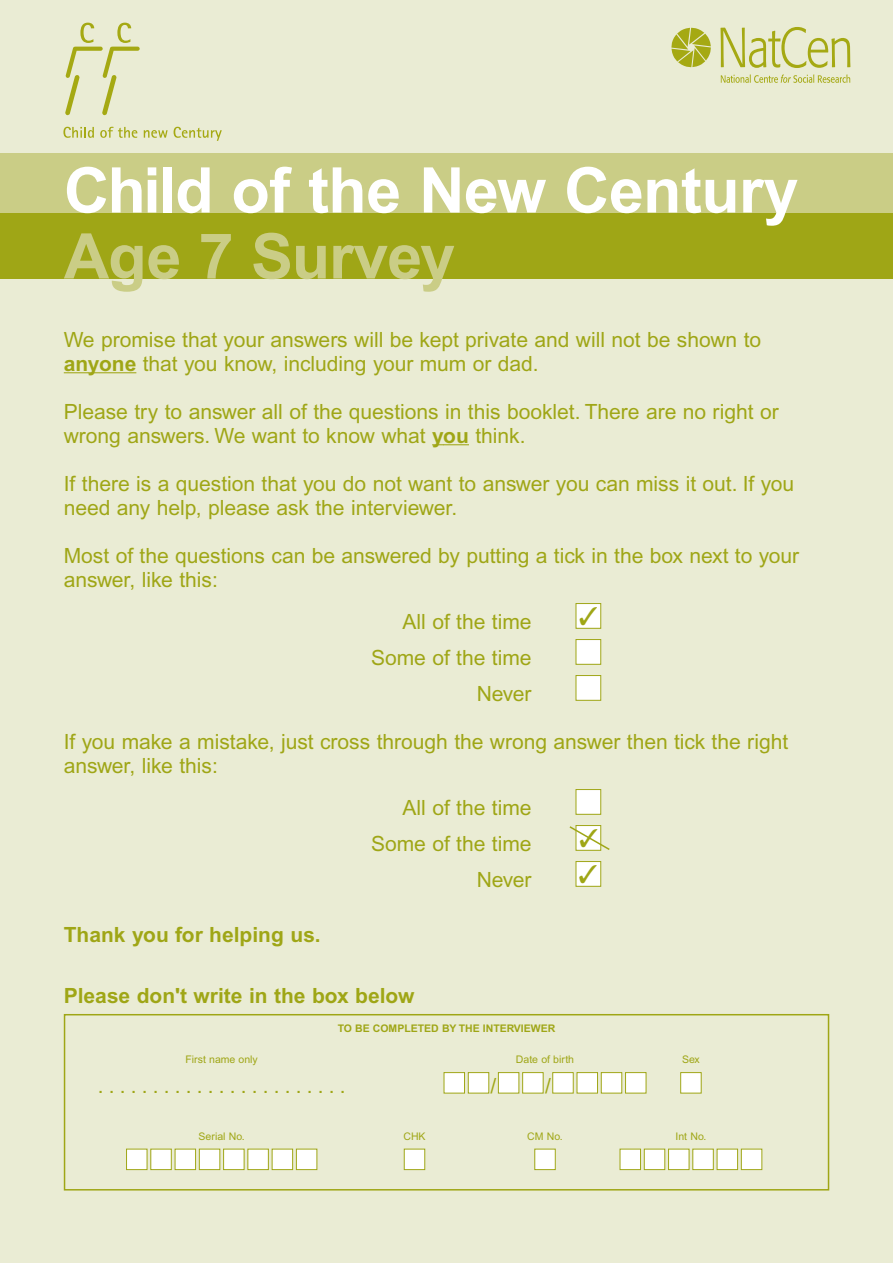
<style>
.page{position:relative;width:893px;height:1263px;background:#fff}
.page>*{position:absolute;margin:0;border:0;box-sizing:border-box;transform-origin:0 0}
.t1{font:700 63px "Arial";letter-spacing:-.01em;color:#fff}
.t2{font:700 63px "Arial";letter-spacing:-.015em;color:#cacd86}
.t3{font:21px/24px "Arial";color:#9fa616}
.t4{font:700 21px "Arial";color:#9fa616}
.t5{font:10.5px "Arial";color:#9fa616}
.t6{font:700 10.5px "Arial";color:#9fa616}
.s1{font-weight:700}
</style>
<div class="page">
<div style="left:0;top:0;width:893px;height:271px;background:#eaecd4"></div>
<div style="left:0;top:235px;width:893px;height:1028px;background:#eaecd4"></div>
<div style="left:0;top:153px;width:893px;height:126px;background:#9fa616"></div>
<div style="left:0;top:153px;width:893px;height:60px;background:#cacd86"></div>
<svg style="left:64px;top:372px;width:35px;height:1px"></svg>
<hr style="left:99px;top:372px;width:37px;height:1px;background:#9fa616">
<svg style="left:432px;top:444px;width:37px;height:1px"></svg>
<div style="left:576px;top:862px;width:25px;height:24px;background:#fff"></div>
<div style="left:576px;top:861px;width:25px;height:26px;border:1px solid #9fa616"></div>
<div style="left:576px;top:790px;width:25px;height:24px;background:#fff"></div>
<div style="left:576px;top:789px;width:25px;height:26px;border:1px solid #9fa616"></div>
<div style="left:576px;top:676px;width:25px;height:24px;background:#fff"></div>
<div style="left:576px;top:675px;width:25px;height:26px;border:1px solid #9fa616"></div>
<div style="left:576px;top:640px;width:25px;height:24px;background:#fff"></div>
<div style="left:576px;top:639px;width:25px;height:26px;border:1px solid #9fa616"></div>
<div style="left:576px;top:604px;width:25px;height:24px;background:#fff"></div>
<div style="left:576px;top:603px;width:25px;height:26px;border:1px solid #9fa616"></div>
<svg style="left:671px;top:28px;width:40px;height:39px"></svg>
<svg style="left:720px;top:27px;width:130px;height:41px"></svg>
<svg style="left:721px;top:74px;width:129px;height:9px"></svg>
<svg style="left:65px;top:23px;width:75px;height:92px"></svg>
<svg style="left:63px;top:127px;width:31px;height:11px"></svg>
<svg style="left:100px;top:127px;width:37px;height:11px"></svg>
<svg style="left:144px;top:130px;width:24px;height:8px"></svg>
<svg style="left:174px;top:127px;width:48px;height:14px"></svg>
<div style="left:741px;top:1149px;width:21px;height:21px;background:#fff"></div>
<div style="left:741px;top:1149px;width:21px;height:21px;border:1px solid #9fa616"></div>
<div style="left:717px;top:1149px;width:20px;height:21px;background:#fff"></div>
<div style="left:717px;top:1149px;width:21px;height:21px;border:1px solid #9fa616"></div>
<div style="left:693px;top:1149px;width:20px;height:21px;background:#fff"></div>
<div style="left:692px;top:1149px;width:22px;height:21px;border:1px solid #9fa616"></div>
<div style="left:668px;top:1149px;width:21px;height:21px;background:#fff"></div>
<div style="left:668px;top:1149px;width:21px;height:21px;border:1px solid #9fa616"></div>
<div style="left:644px;top:1149px;width:21px;height:21px;background:#fff"></div>
<div style="left:644px;top:1149px;width:21px;height:21px;border:1px solid #9fa616"></div>
<div style="left:620px;top:1149px;width:20px;height:21px;background:#fff"></div>
<div style="left:620px;top:1149px;width:21px;height:21px;border:1px solid #9fa616"></div>
<div style="left:535px;top:1149px;width:20px;height:21px;background:#fff"></div>
<div style="left:534px;top:1149px;width:22px;height:21px;border:1px solid #9fa616"></div>
<div style="left:404px;top:1149px;width:21px;height:21px;background:#fff"></div>
<div style="left:404px;top:1149px;width:21px;height:21px;border:1px solid #9fa616"></div>
<div style="left:296px;top:1149px;width:21px;height:21px;background:#fff"></div>
<div style="left:296px;top:1149px;width:21px;height:21px;border:1px solid #9fa616"></div>
<div style="left:272px;top:1149px;width:21px;height:21px;background:#fff"></div>
<div style="left:272px;top:1149px;width:21px;height:21px;border:1px solid #9fa616"></div>
<div style="left:248px;top:1149px;width:20px;height:21px;background:#fff"></div>
<div style="left:247px;top:1149px;width:22px;height:21px;border:1px solid #9fa616"></div>
<div style="left:224px;top:1149px;width:20px;height:21px;background:#fff"></div>
<div style="left:223px;top:1149px;width:21px;height:21px;border:1px solid #9fa616"></div>
<div style="left:199px;top:1149px;width:21px;height:21px;background:#fff"></div>
<div style="left:199px;top:1149px;width:21px;height:21px;border:1px solid #9fa616"></div>
<div style="left:175px;top:1149px;width:21px;height:21px;background:#fff"></div>
<div style="left:175px;top:1149px;width:21px;height:21px;border:1px solid #9fa616"></div>
<div style="left:151px;top:1149px;width:20px;height:21px;background:#fff"></div>
<div style="left:150px;top:1149px;width:22px;height:21px;border:1px solid #9fa616"></div>
<div style="left:127px;top:1149px;width:20px;height:21px;background:#fff"></div>
<div style="left:126px;top:1149px;width:21px;height:21px;border:1px solid #9fa616"></div>
<div style="left:681px;top:1073px;width:20px;height:20px;background:#fff"></div>
<div style="left:680px;top:1072px;width:21px;height:21px;border:1px solid #9fa616"></div>
<div style="left:625px;top:1073px;width:21px;height:20px;background:#fff"></div>
<div style="left:625px;top:1072px;width:21px;height:21px;border:1px solid #9fa616"></div>
<div style="left:601px;top:1073px;width:21px;height:20px;background:#fff"></div>
<div style="left:601px;top:1072px;width:21px;height:21px;border:1px solid #9fa616"></div>
<div style="left:577px;top:1073px;width:20px;height:20px;background:#fff"></div>
<div style="left:577px;top:1072px;width:21px;height:21px;border:1px solid #9fa616"></div>
<div style="left:553px;top:1073px;width:20px;height:20px;background:#fff"></div>
<div style="left:552px;top:1072px;width:22px;height:21px;border:1px solid #9fa616"></div>
<div style="left:523px;top:1073px;width:20px;height:20px;background:#fff"></div>
<div style="left:522px;top:1072px;width:21px;height:21px;border:1px solid #9fa616"></div>
<div style="left:498px;top:1073px;width:21px;height:20px;background:#fff"></div>
<div style="left:498px;top:1072px;width:21px;height:21px;border:1px solid #9fa616"></div>
<div style="left:468px;top:1073px;width:21px;height:20px;background:#fff"></div>
<div style="left:468px;top:1072px;width:21px;height:21px;border:1px solid #9fa616"></div>
<div style="left:444px;top:1073px;width:20px;height:20px;background:#fff"></div>
<div style="left:444px;top:1072px;width:21px;height:21px;border:1px solid #9fa616"></div>
<div style="left:64px;top:1014px;width:765px;height:177px;border:2px solid #9fa616"></div>
<svg style="left:569px;top:825px;width:41px;height:58px"></svg>
<h1 class="t1" style="left:64px;top:167px;width:736px">Child of the New Century</h1>
<h1 class="t2" style="left:64px;top:233px;width:393px">Age 7 Survey</h1>
<p class="t3" style="left:64px;top:329px;width:699px">We promise that your answers will be kept private and will not be shown to <span class="s1">anyone</span> that you know, including your mum or dad.</p>
<p class="t3" style="left:64px;top:401px;width:716px">Please try to answer all of the questions in this booklet. There are no right or wrong answers. We want to know what <span class="s1">you</span> think.</p>
<p class="t3" style="left:64px;top:473px;width:732px">If there is a question that you do not want to answer you can miss it out. If you need any help, please ask the interviewer.</p>
<p class="t3" style="left:64px;top:545px;width:737px">Most of the questions can be answered by putting a tick in the box next to your answer, like this:</p>
<p class="t3" style="left:371px;top:605px;width:162px;line-height:36px;text-align:right">All of the time<br>Some of the time<br>Never</p>
<p class="t3" style="left:64px;top:731px;width:726px">If you make a mistake, just cross through the wrong answer then tick the right answer, like this:</p>
<p class="t3" style="left:371px;top:791px;width:162px;line-height:36px;text-align:right">All of the time<br>Some of the time<br>Never</p>
<p class="t4" style="left:64px;top:927px;width:258px">Thank you for helping us.</p>
<p class="t4" style="left:64px;top:988px;width:352px">Please don't write in the box below</p>
<p class="t6" style="left:338px;top:1024px;width:219px">TO BE COMPLETED BY THE INTERVIEWER</p>
<p class="t5" style="left:186px;top:1056px;width:74px">First name only</p>
<p class="t5" style="left:516px;top:1056px;width:60px">Date of birth</p>
<p class="t5" style="left:682px;top:1056px;width:19px">Sex</p>
<p class="t3" style="left:98px;top:1076px;width:249px">.......................</p>
<p class="t3" style="left:491px;top:1076px;width:7px">/</p>
<p class="t3" style="left:545px;top:1076px;width:7px">/</p>
<p class="t5" style="left:199px;top:1132px;width:48px">Serial No.</p>
<p class="t5" style="left:403px;top:1132px;width:24px">CHK</p>
<p class="t5" style="left:527px;top:1132px;width:37px">CM No.</p>
<p class="t5" style="left:675px;top:1132px;width:32px">Int No.</p>
</div>
